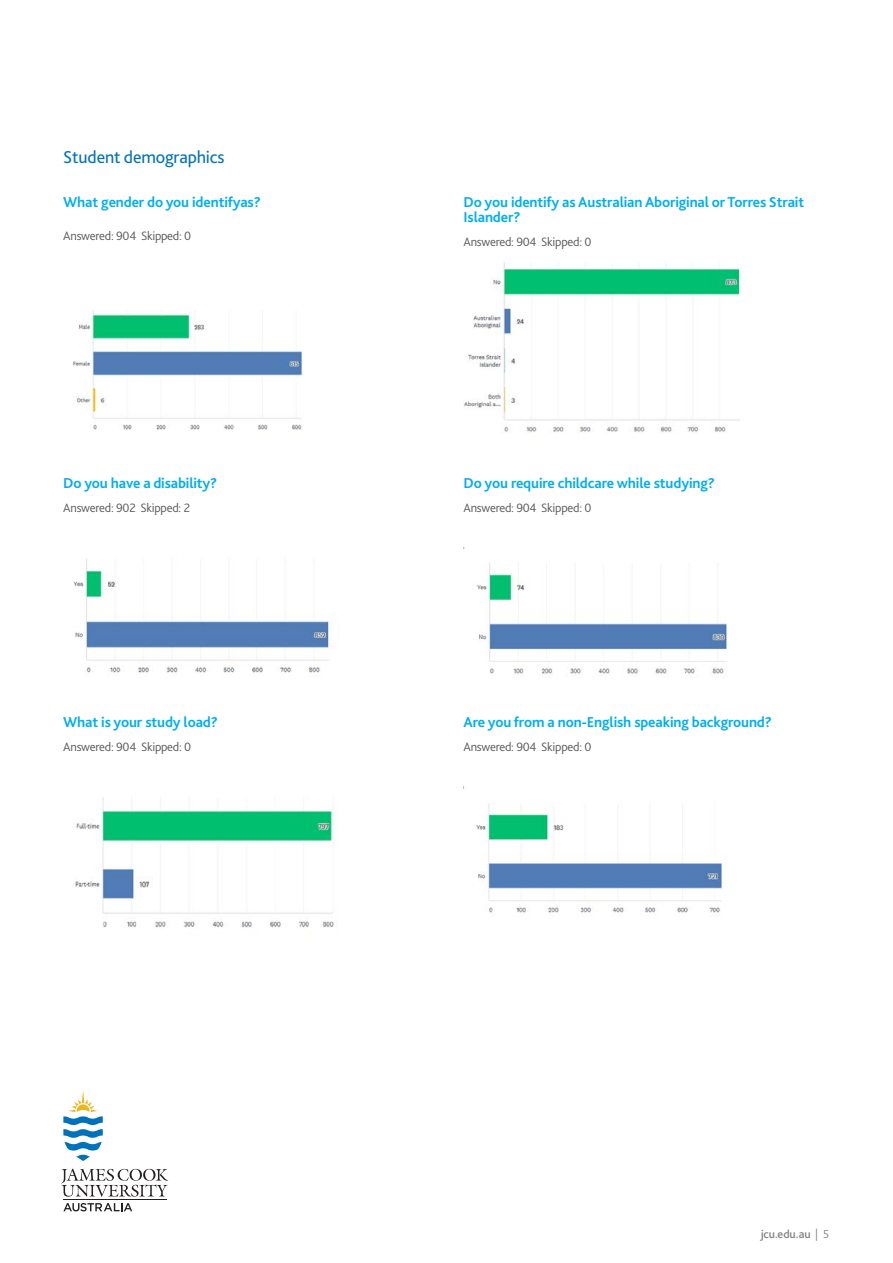
<style>
.page{position:relative;width:893px;height:1263px;background:#fff}
.page>*{position:absolute;margin:0;border:0;box-sizing:border-box;transform-origin:0 0}
.t1{font:18px "Bliss 2";letter-spacing:-.01em;color:#0072bc}
.Question_Bold{font:700 15px/15px "Bliss 2";letter-spacing:-.01em;color:#00aeef}
.Body_copy{font:300 12.75px "Bliss 2";letter-spacing:-.02em;color:#57585a}
.Question_Bold-2{font:300 12.75px "Bliss 2";letter-spacing:-.02em;color:#57585a}
.t2{font:500 12px "Bliss 2";letter-spacing:-.005em;color:#808285}
.s1{font-weight:300}
</style>
<div class="page">
<svg style="left:61px;top:1168px;width:107px;height:29px"></svg>
<hr style="left:64px;top:1200px;width:103px;height:1px;background:#231f20">
<svg style="left:63px;top:1090px;width:40px;height:71px"></svg>
<svg style="left:63px;top:1203px;width:69px;height:8px"></svg>
<img style="left:73px;top:311px;width:230px;height:119px">
<img style="left:73px;top:558px;width:257px;height:115px">
<img style="left:464px;top:262px;width:276px;height:170px">
<img style="left:463px;top:547px;width:264px;height:127px">
<img style="left:463px;top:786px;width:263px;height:127px">
<img style="left:75px;top:797px;width:263px;height:137px">
<p class="t1" style="left:63px;top:145px;width:163px">Student demographics</p>
<p class="Question_Bold" style="left:63px;top:195px;width:199px">What gender do you identifyas?</p>
<p class="Question_Bold-2" style="left:63px;top:227px;width:129px">Answered: 904 Skipped: 0</p>
<p class="Question_Bold" style="left:63px;top:475px;width:156px">Do you have a disability?</p>
<p class="Body_copy" style="left:63px;top:500px;width:128px">Answered: 902 Skipped: 2</p>
<p class="Question_Bold" style="left:63px;top:714px;width:156px">What is your study load?</p>
<p class="Body_copy" style="left:63px;top:739px;width:129px">Answered: 904 Skipped: 0</p>
<p class="Question_Bold" style="left:463px;top:195px;width:342px">Do you identify as Australian Aboriginal or Torres Strait<br>Islander?</p>
<p class="Body_copy" style="left:463px;top:234px;width:129px">Answered: 904 Skipped: 0</p>
<p class="Question_Bold" style="left:463px;top:475px;width:253px">Do you require childcare while studying?</p>
<p class="Body_copy" style="left:463px;top:500px;width:129px">Answered: 904 Skipped: 0</p>
<p class="Question_Bold" style="left:463px;top:714px;width:310px">Are you from a non-English speaking background?</p>
<p class="Body_copy" style="left:463px;top:739px;width:129px">Answered: 904 Skipped: 0</p>
<p class="t2" style="left:761px;top:1227px;width:70px">jcu.edu.au <span class="s1">| 5</span></p>
</div>
